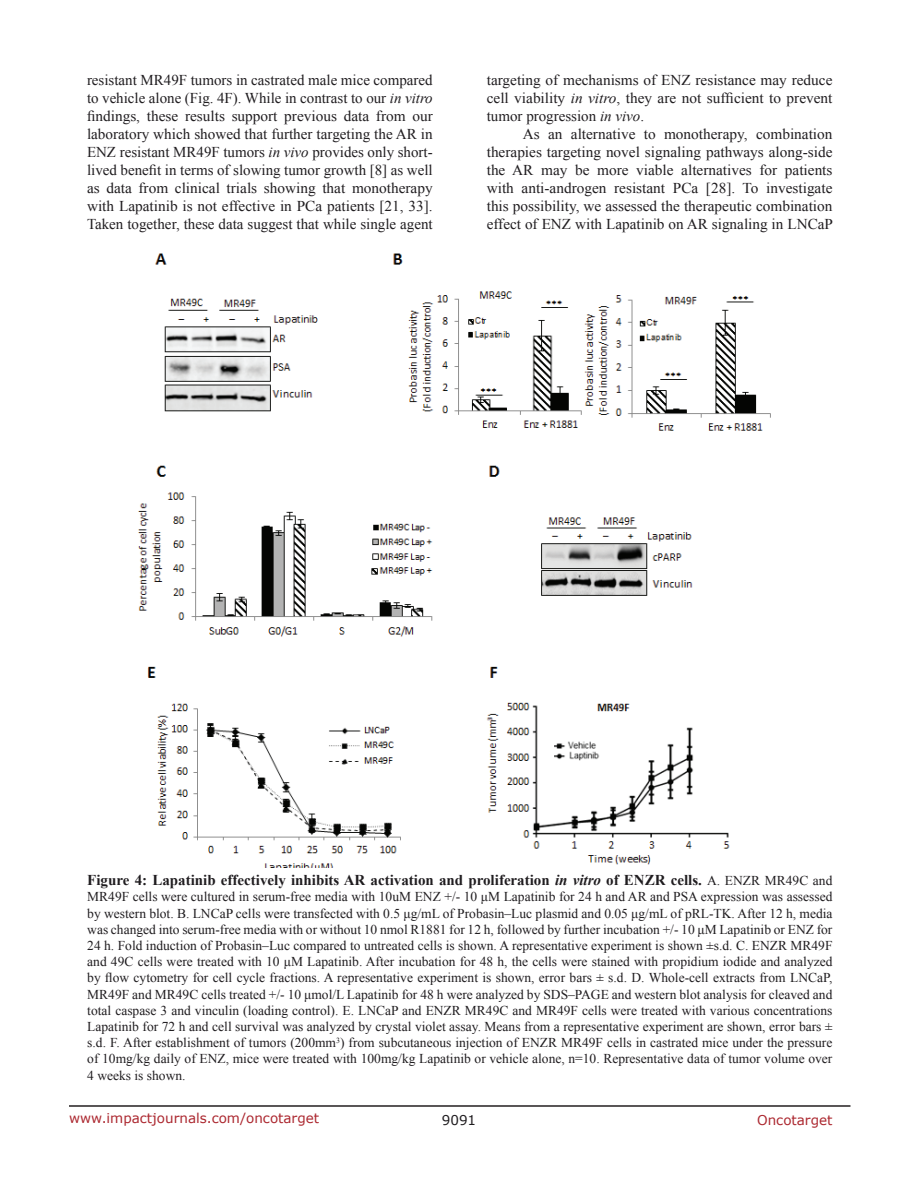
<style>
.page{position:relative;width:918px;height:1188px;background:#fff}
.page>*{position:absolute;margin:0;border:0;box-sizing:border-box;transform-origin:0 0}
.t1{font:15px/18px "Times New Roman";color:#201d20;text-align:justify}
.t2{font:700 15px "Times New Roman";color:#201d20}
.t3{font:13.5px/16.2px "Times New Roman";color:#201d20;text-align:justify}
.t4{font:13.5px "Verdana";color:#ac2830}
.t5{font:13.5px "Verdana";color:#201d20}
.s1{font-style:italic}
.s2{font-weight:400;font-size:13.5px}
</style>
<div class="page">
<hr style="left:69px;top:1105px;width:781px;height:2px;background:#231f20">
<img style="left:138px;top:253px;width:633px;height:615px">
<p class="t1" style="left:87px;top:71px;width:347px">resistant MR49F tumors in castrated male mice compared to vehicle alone (Fig. 4F). While in contrast to our <span class="s1">in vitro </span>findings, these results support previous data from our laboratory which showed that further targeting the AR in ENZ resistant MR49F tumors <span class="s1">in vivo</span> provides only short&shy;lived benefit in terms of slowing tumor growth [8] as well as data from clinical trials showing that monotherapy with Lapatinib is not effective in PCa patients [21, 33].<br>Taken together, these data suggest that while single agent</p>
<p class="t1" style="left:487px;top:71px;width:347px">targeting of mechanisms of ENZ resistance may reduce cell viability <span class="s1">in vitro</span>, they are not sufficient to prevent tumor progression <span class="s1">in vivo</span>.</p>
<p class="t1" style="left:487px;top:125px;width:348px;text-indent:36px">As an alternative to monotherapy, combination therapies targeting novel signaling pathways along-side the AR may be more viable alternatives for patients with anti-androgen resistant PCa [28]. To investigate this possibility, we assessed the therapeutic combination effect of ENZ with Lapatinib on AR signaling in LNCaP</p>
<p class="t2" style="left:87px;top:870px;width:747px">Figure 4: Lapatinib effectively inhibits AR activation and proliferation <span class="s1">in vitro</span> of ENZR cells. <span class="s2">A. ENZR MR49C and</span></p>
<p class="t3" style="left:87px;top:889px;width:747px">MR49F cells were cultured in serum-free media with 10uM ENZ +/- 10 μM Lapatinib for 24 h and AR and PSA expression was assessed by western blot. B. LNCaP cells were transfected with 0.5 μg/mL of Probasin–Luc plasmid and 0.05 μg/mL of pRL-TK. After 12 h, media was changed into serum-free media with or without 10 nmol R1881 for 12 h, followed by further incubation +/- 10 μM Lapatinib or ENZ for 24 h. Fold induction of Probasin–Luc compared to untreated cells is shown. A representative experiment is shown ±s.d. C. ENZR MR49F and 49C cells were treated with 10 μM Lapatinib. After incubation for 48 h, the cells were stained with propidium iodide and analyzed by flow cytometry for cell cycle fractions. A representative experiment is shown, error bars ± s.d. D. Whole-cell extracts from LNCaP, MR49F and MR49C cells treated +/- 10 μmol/L Lapatinib for 48 h were analyzed by SDS–PAGE and western blot analysis for cleaved and total caspase 3 and vinculin (loading control). E. LNCaP and ENZR MR49C and MR49F cells were treated with various concentrations Lapatinib for 72 h and cell survival was analyzed by crystal violet assay. Means from a representative experiment are shown, error bars ± s.d. F. After establishment of tumors (200mm<sup>3</sup>) from subcutaneous injection of ENZR MR49F cells in castrated mice under the pressure of 10mg/kg daily of ENZ, mice were treated with 100mg/kg Lapatinib or vehicle alone, n=10. Representative data of tumor volume over 4 weeks is shown.</p>
<p class="t4" style="left:69px;top:1109px;width:252px">www.impactjournals.com/oncotarget</p>
<p class="t5" style="left:442px;top:1111px;width:36px">9091</p>
<p class="t4" style="left:757px;top:1111px;width:77px">Oncotarget</p>
</div>
